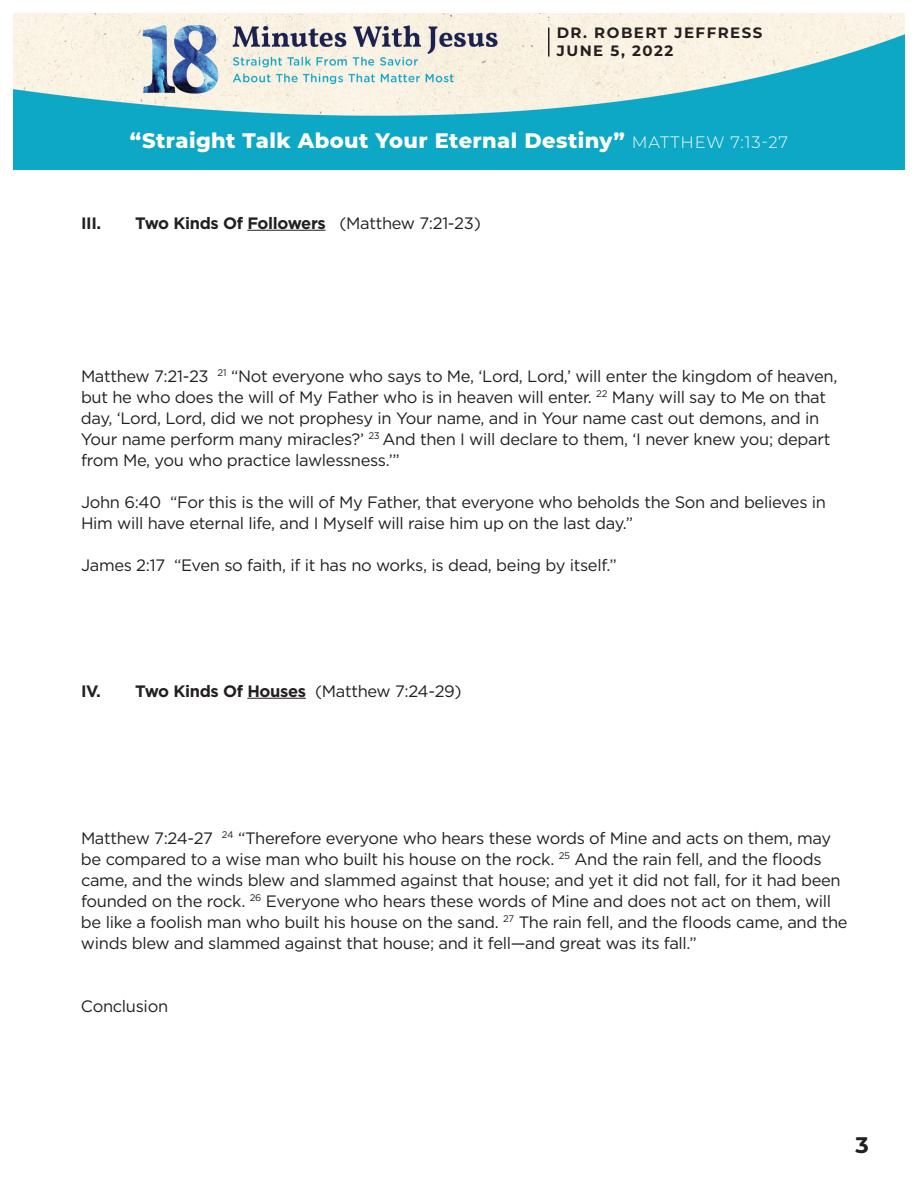
<style>
.page{position:relative;width:918px;height:1188px;background:#fff}
.page>*{position:absolute;margin:0;border:0;box-sizing:border-box;transform-origin:0 0}
.t1{font:700 22.5px "Montserrat";color:#231f20}
.t2{font:800 21px "Montserrat";letter-spacing:.02em;color:#fff}
.t3{font:16.5px/21px "Gotham";letter-spacing:-.02em;color:#231f20}
.t4{font:700 16.5px "Gotham";letter-spacing:-.02em;color:#231f20}
.t5{font:700 15px/18px "Montserrat";letter-spacing:.1em;color:#231f20}
.s1{font-weight:300;font-size:16.5px}
.s2{font-weight:400}
</style>
<div class="page">
<hr style="left:247px;top:230px;width:79px;height:1px;background:#231f20">
<hr style="left:247px;top:698px;width:59px;height:1px;background:#231f20">
<img style="left:14px;top:14px;width:890px;height:156px">
<svg style="left:548px;top:28px;width:1px;height:29px"></svg>
<p class="t5" style="left:557px;top:23px;width:207px">DR. ROBERT JEFFRESS<br>JUNE 5, 2022</p>
<p class="t2" style="left:130px;top:125px;width:660px">“Straight Talk About Your Eternal Destiny” <span class="s1">MATTHEW 7:13-27</span></p>
<p class="t4" style="left:81px;top:212px;width:22px">III.</p>
<p class="t4" style="left:135px;top:212px;width:347px">Two Kinds Of Followers <span class="s2">(Matthew 7:21-23)</span></p>
<p class="t3" style="left:81px;top:365px;width:758px">Matthew 7:21-23 <sup>21</sup> “Not everyone who says to Me, ‘Lord, Lord,’ will enter the kingdom of heaven, but he who does the will of My Father who is in heaven will enter. <sup>22</sup> Many will say to Me on that day, ‘Lord, Lord, did we not prophesy in Your name, and in Your name cast out demons, and in Your name perform many miracles?’ <sup>23</sup> And then I will declare to them, ‘I never knew you; depart from Me, you who practice lawlessness.’”</p>
<p class="t3" style="left:81px;top:491px;width:747px">John 6:40 “For this is the will of My Father, that everyone who beholds the Son and believes in<br>Him will have eternal life, and I Myself will raise him up on the last day.”</p>
<p class="t3" style="left:81px;top:554px;width:537px">James 2:17 “Even so faith, if it has no works, is dead, being by itself.”</p>
<p class="t4" style="left:81px;top:680px;width:382px">IV. Two Kinds Of Houses <span class="s2">(Matthew 7:24-29)</span></p>
<p class="t3" style="left:81px;top:827px;width:768px">Matthew 7:24-27 <sup>24</sup> “Therefore everyone who hears these words of Mine and acts on them, may be compared to a wise man who built his house on the rock. <sup>25</sup> And the rain fell, and the floods came, and the winds blew and slammed against that house; and yet it did not fall, for it had been founded on the rock. <sup>26</sup> Everyone who hears these words of Mine and does not act on them, will be like a foolish man who built his house on the sand. <sup>27</sup> The rain fell, and the floods came, and the winds blew and slammed against that house; and it fell—and great was its fall.”</p>
<p class="t3" style="left:81px;top:995px;width:89px">Conclusion</p>
<h1 class="t1" style="left:856px;top:1128px;width:15px">3</h1>
</div>
